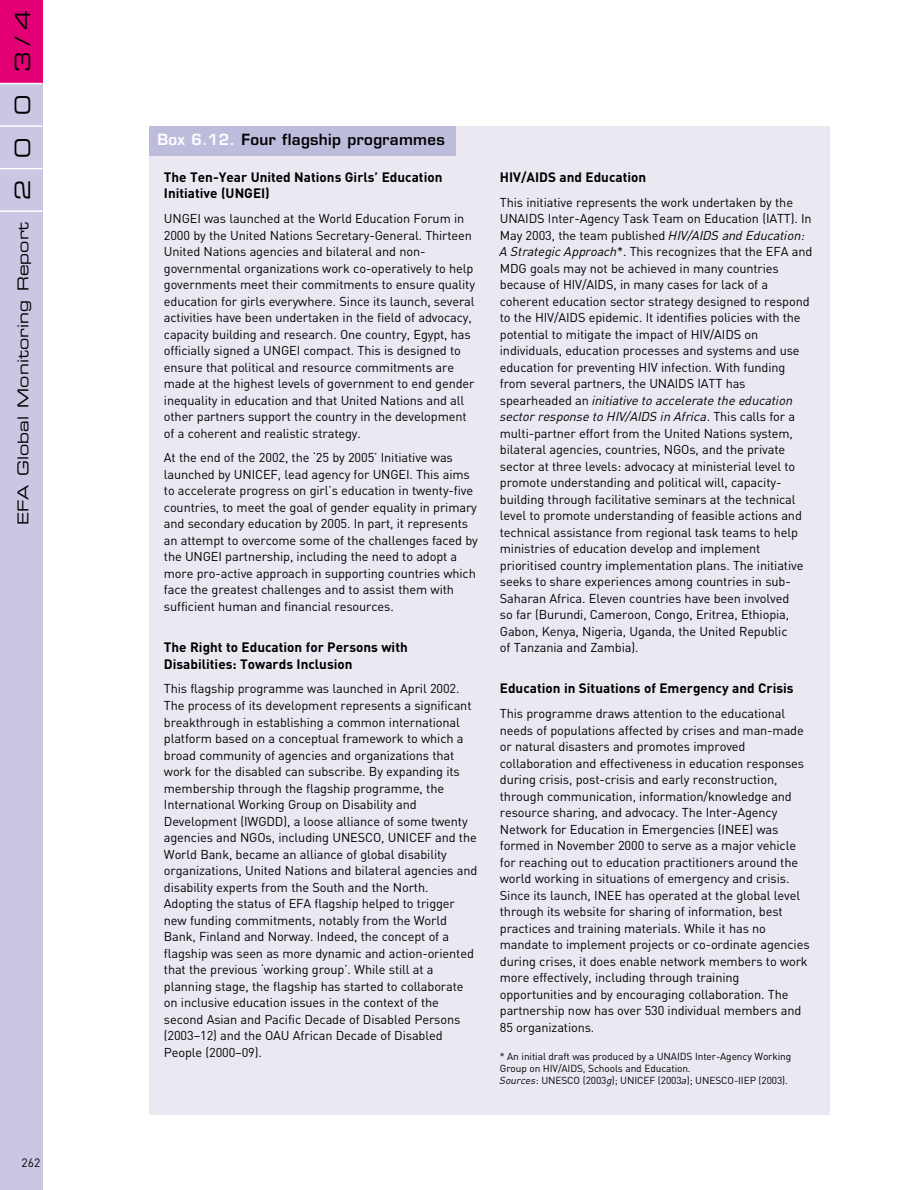
<style>
.page{position:relative;width:914px;height:1190px;background:#fff}
.page>*{position:absolute;margin:0;border:0;box-sizing:border-box;transform-origin:0 0}
.t1{font:21px "Eurostile Extended Two";color:#000}
.t2{font:600 15px "Eurostile";letter-spacing:.02em;color:#000}
.t3{font:15px "Eurostile Extended Two";letter-spacing:.01em;color:#000}
.t4{font:700 13.5px/16.5px "DIN";color:#000}
.t5{font:12.75px/16.5px "DIN";letter-spacing:-.01em;color:#000}
.t6{font:12px "DIN";color:#000}
.t7{font:10.2px/12px "DIN";letter-spacing:-.01em;color:#000}
.s1{color:#fff}
.s2{font-style:italic}
</style>
<div class="page">
<div style="left:0;top:84px;width:43px;height:1105px;background:#c9c7e2"></div>
<div style="left:0;top:0;width:43px;height:84px;background:#e30075"></div>
<hr style="left:0;top:210px;width:43px;height:2px;background:#fff">
<hr style="left:0;top:168px;width:43px;height:1px;background:#fff">
<hr style="left:0;top:125px;width:43px;height:2px;background:#fff">
<hr style="left:0;top:83px;width:43px;height:1px;background:#fff">
<div style="left:149px;top:126px;width:680px;height:989px;background:#ebe8f2"></div>
<div style="left:149px;top:126px;width:306px;height:30px;background:#bebcdc"></div>
<h1 class="t1" style="left:15px;top:72px;width:64px;rotate:-90deg">3 / 4</h1>
<h1 class="t1" style="left:15px;top:115px;width:22px;rotate:-90deg">0</h1>
<h1 class="t1" style="left:15px;top:157px;width:22px;rotate:-90deg">0</h1>
<h1 class="t1" style="left:15px;top:200px;width:22px;rotate:-90deg">2</h1>
<p class="t4" style="left:164px;top:170px;width:280px">The Ten-Year United Nations Girls’ Education<br>Initiative (UNGEI)</p>
<p class="t5" style="left:164px;top:212px;width:312px">UNGEI was launched at the World Education Forum in 2000 by the United Nations Secretary-General. Thirteen United Nations agencies and bilateral and non&shy;governmental organizations work co-operatively to help governments meet their commitments to ensure quality education for girls everywhere. Since its launch, several activities have been undertaken in the field of advocacy, capacity building and research. One country, Egypt, has officially signed a UNGEI compact. This is designed to ensure that political and resource commitments are made at the highest levels of government to end gender inequality in education and that United Nations and all other partners support the country in the development of a coherent and realistic strategy.</p>
<p class="t5" style="left:164px;top:451px;width:315px">At the end of the 2002, the ‘25 by 2005’ Initiative was launched by UNICEF, lead agency for UNGEI. This aims to accelerate progress on girl’s education in twenty-five countries, to meet the goal of gender equality in primary and secondary education by 2005. In part, it represents an attempt to overcome some of the challenges faced by the UNGEI partnership, including the need to adopt a more pro-active approach in supporting countries which face the greatest challenges and to assist them with sufficient human and financial resources.</p>
<p class="t4" style="left:164px;top:640px;width:245px">The Right to Education for Persons with<br>Disabilities: Towards Inclusion</p>
<p class="t5" style="left:164px;top:682px;width:315px">This flagship programme was launched in April 2002.<br>The process of its development represents a significant breakthrough in establishing a common international platform based on a conceptual framework to which a broad community of agencies and organizations that work for the disabled can subscribe. By expanding its membership through the flagship programme, the International Working Group on Disability and Development (IWGDD), a loose alliance of some twenty agencies and NGOs, including UNESCO, UNICEF and the World Bank, became an alliance of global disability organizations, United Nations and bilateral agencies and disability experts from the South and the North.<br>Adopting the status of EFA flagship helped to trigger new funding commitments, notably from the World Bank, Finland and Norway. Indeed, the concept of a flagship was seen as more dynamic and action-oriented that the previous ‘working group’. While still at a planning stage, the flagship has started to collaborate on inclusive education issues in the context of the second Asian and Pacific Decade of Disabled Persons (2003–12) and the OAU African Decade of Disabled People (2000–09).</p>
<p class="t2" style="left:157px;top:134px;width:289px"><span class="s1">Box 6.12.</span> Four flagship programmes</p>
<p class="t3" style="left:17px;top:525px;width:304px;rotate:-90deg">EFA Global Monitoring Report</p>
<p class="t4" style="left:500px;top:170px;width:148px">HIV/AIDS and Education</p>
<p class="t5" style="left:500px;top:195px;width:314px">This initiative represents the work undertaken by the UNAIDS Inter-Agency Task Team on Education (IATT). In May 2003, the team published <span class="s2">HIV/AIDS and Education:<br>A Strategic Approach</span>*<span class="s2">.</span> This recognizes that the EFA and MDG goals may not be achieved in many countries because of HIV/AIDS, in many cases for lack of a coherent education sector strategy designed to respond to the HIV/AIDS epidemic. It identifies policies with the potential to mitigate the impact of HIV/AIDS on individuals, education processes and systems and use education for preventing HIV infection. With funding from several partners, the UNAIDS IATT has spearheaded an <span class="s2">initiative to accelerate the education sector response to HIV/AIDS in Africa.</span> This calls for a multi-partner effort from the United Nations system, bilateral agencies, countries, NGOs, and the private sector at three levels: advocacy at ministerial level to promote understanding and political will, capacity&shy;building through facilitative seminars at the technical level to promote understanding of feasible actions and technical assistance from regional task teams to help ministries of education develop and implement prioritised country implementation plans. The initiative seeks to share experiences among countries in sub-Saharan Africa. Eleven countries have been involved<br>so far (Burundi, Cameroon, Congo, Eritrea, Ethiopia, Gabon, Kenya, Nigeria, Uganda, the United Republic<br>of Tanzania and Zambia).</p>
<p class="t4" style="left:500px;top:682px;width:295px">Education in Situations of Emergency and Crisis</p>
<p class="t5" style="left:500px;top:707px;width:311px">This programme draws attention to the educational needs of populations affected by crises and man-made or natural disasters and promotes improved collaboration and effectiveness in education responses during crisis, post-crisis and early reconstruction, through communication, information/knowledge and resource sharing, and advocacy. The Inter-Agency Network for Education in Emergencies (INEE) was formed in November 2000 to serve as a major vehicle for reaching out to education practitioners around the world working in situations of emergency and crisis.<br>Since its launch, INEE has operated at the global level through its website for sharing of information, best practices and training materials. While it has no mandate to implement projects or co-ordinate agencies during crises, it does enable network members to work more effectively, including through training opportunities and by encouraging collaboration. The partnership now has over 530 individual members and 85 organizations.</p>
<p class="t7" style="left:500px;top:1052px;width:293px">* An initial draft was produced by a UNAIDS Inter-Agency Working<br>Group on HIV/AIDS, Schools and Education.<br><span class="s2">Sources</span>: UNESCO (2003<span class="s2">g</span>); UNICEF (2003<span class="s2">a</span>); UNESCO-IIEP (2003).</p>
<p class="t6" style="left:22px;top:1158px;width:20px">262</p>
</div>
